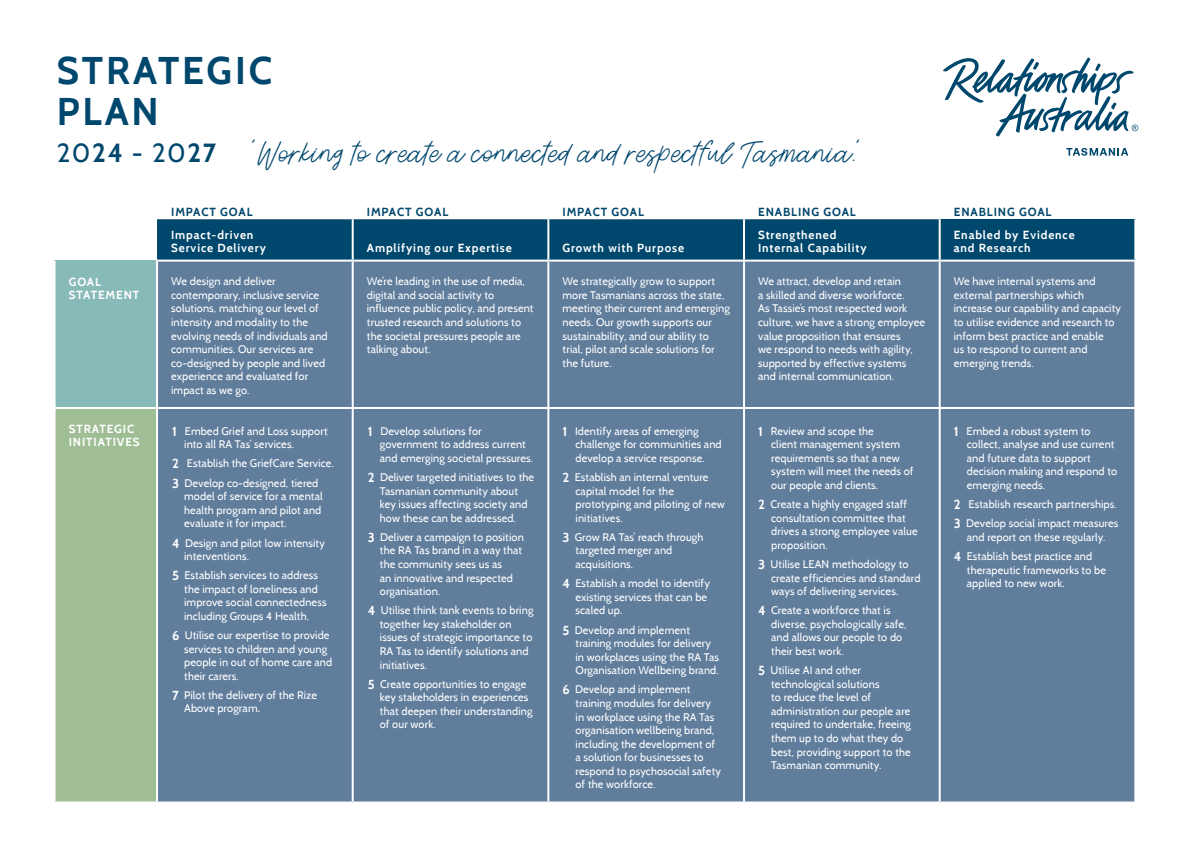
<style>
.page{position:relative;width:1191px;height:842px;background:#fff}
.page>*{position:absolute;margin:0;border:0;box-sizing:border-box;transform-origin:0 0}
.Heading_One{font:700 38.5px "Cabin";letter-spacing:.075em;color:#00476d}
.Heading_One-2{font:26.2px "Cabin";color:#00476d}
.Heading_One-3{font:25px "Aesthetik Script";letter-spacing:.025em;color:#00476d}
.Heading_One-4{font:700 11.7px/13px "Cabin";letter-spacing:.075em;color:#fff}
.Heading_One-5{font:700 11.7px "Cabin";letter-spacing:.075em;color:#00476d}
.Heading_One-6{font:11px/13.6px "Cabin";letter-spacing:.01em;color:#fff}
.s1{font-weight:700}
.s2{font-weight:700;font-size:13px}
</style>
<div class="page">
<div style="left:157px;top:219px;width:781px;height:41px;background:#00476d"></div>
<div style="left:939px;top:219px;width:196px;height:42px;background:#00476d"></div>
<div style="left:55px;top:261px;width:102px;height:147px;background:#88bab8"></div>
<div style="left:158px;top:262px;width:976px;height:539px;background:#607d9c"></div>
<div style="left:55px;top:408px;width:102px;height:394px;background:#9fbe96"></div>
<hr style="left:54px;top:261px;width:2px;height:146px;background:#fff">
<hr style="left:1134px;top:219px;width:2px;height:41px;background:#fff">
<hr style="left:352px;top:219px;width:2px;height:41px;background:#fff">
<hr style="left:547px;top:219px;width:2px;height:41px;background:#fff">
<hr style="left:743px;top:219px;width:2px;height:41px;background:#fff">
<hr style="left:938px;top:219px;width:2px;height:41px;background:#fff">
<svg style="left:55px;top:405px;width:1079px;height:6px;fill:#617e9c"></svg>
<hr style="left:54px;top:409px;width:2px;height:392px;background:#fff">
<hr style="left:54px;top:801px;width:102px;height:2px;background:#fff">
<hr style="left:939px;top:260px;width:197px;height:2px;background:#fff">
<hr style="left:156px;top:260px;width:197px;height:2px;background:#fff">
<hr style="left:156px;top:262px;width:2px;height:146px;background:#fff">
<hr style="left:156px;top:408px;width:2px;height:393px;background:#fff">
<hr style="left:156px;top:801px;width:197px;height:2px;background:#fff">
<hr style="left:352px;top:262px;width:2px;height:146px;background:#fff">
<hr style="left:352px;top:408px;width:2px;height:393px;background:#fff">
<hr style="left:547px;top:262px;width:2px;height:146px;background:#fff">
<hr style="left:547px;top:408px;width:2px;height:393px;background:#fff">
<hr style="left:743px;top:262px;width:2px;height:146px;background:#fff">
<hr style="left:938px;top:262px;width:2px;height:146px;background:#fff">
<hr style="left:743px;top:408px;width:2px;height:393px;background:#fff">
<hr style="left:938px;top:408px;width:2px;height:393px;background:#fff">
<svg style="left:943px;top:58px;width:195px;height:79px"></svg>
<svg style="left:1066px;top:148px;width:62px;height:8px"></svg>
<p class="Heading_One" style="left:57px;top:47px;width:217px">STRATEGIC</p>
<p class="Heading_One" style="left:57px;top:89px;width:104px">PLAN</p>
<p class="Heading_One-2" style="left:57px;top:136px;width:161px">20<span class="s1">24</span> - 20<span class="s1">27</span></p>
<p class="Heading_One-3" style="left:252px;top:135px;width:610px">'Working to create a connected and respectful Tasmania.'</p>
<p class="Heading_One-5" style="left:171px;top:205px;width:83px">IMPACT GOAL</p>
<p class="Heading_One-5" style="left:367px;top:205px;width:83px">IMPACT GOAL</p>
<p class="Heading_One-5" style="left:562px;top:205px;width:83px">IMPACT GOAL</p>
<p class="Heading_One-5" style="left:758px;top:205px;width:99px">ENABLING GOAL</p>
<p class="Heading_One-5" style="left:954px;top:205px;width:99px">ENABLING GOAL</p>
<p class="Heading_One-4" style="left:171px;top:228px;width:96px">Impact-driven<br>Service Delivery</p>
<p class="Heading_One-4" style="left:758px;top:228px;width:110px">Strengthened<br>Internal Capability</p>
<p class="Heading_One-4" style="left:954px;top:228px;width:122px">Enabled by Evidence and Research</p>
<p class="Heading_One-4" style="left:367px;top:241px;width:146px">Amplifying our Expertise</p>
<p class="Heading_One-4" style="left:562px;top:241px;width:123px">Growth with Purpose</p>
<p class="Heading_One-4" style="left:69px;top:275px;width:72px">GOAL<br>STATEMENT</p>
<p class="Heading_One-6" style="left:171px;top:275px;width:158px">We design and deliver contemporary, inclusive service solutions, matching our level of intensity and modality to the evolving needs of individuals and communities. Our services are co-designed by people and lived experience and evaluated for impact as we go.</p>
<p class="Heading_One-6" style="left:367px;top:275px;width:168px">We’re leading in the use of media, digital and social activity to influence public policy, and present trusted research and solutions to the societal pressures people are talking about.</p>
<p class="Heading_One-6" style="left:562px;top:275px;width:169px">We strategically grow to support more Tasmanians across the state, meeting their current and emerging needs. Our growth supports our sustainability, and our ability to trial, pilot and scale solutions for the future.</p>
<p class="Heading_One-6" style="left:758px;top:275px;width:168px">We attract, develop and retain<br>a skilled and diverse workforce.<br>As Tassie’s most respected work culture, we have a strong employee value proposition that ensures<br>we respond to needs with agility, supported by effective systems and internal communication.</p>
<p class="Heading_One-6" style="left:954px;top:275px;width:169px">We have internal systems and external partnerships which increase our capability and capacity to utilise evidence and research to inform best practice and enable<br>us to respond to current and emerging trends.</p>
<p class="Heading_One-4" style="left:69px;top:423px;width:73px">STRATEGIC<br>INITIATIVES</p>
<p class="Heading_One-6" style="left:184px;top:424px;width:145px;text-indent:-12px"><span class="s2">1</span> Embed Grief and Loss support into all RA Tas’ services.</p>
<p class="Heading_One-6" style="left:172px;top:457px;width:163px"><span class="s2">2</span> Establish the GriefCare Service.</p>
<p class="Heading_One-6" style="left:184px;top:476px;width:140px;text-indent:-12px"><span class="s2">3</span> Develop co-designed, tiered model of service for a mental health program and pilot and evaluate it for impact.</p>
<p class="Heading_One-6" style="left:184px;top:536px;width:142px;text-indent:-12px"><span class="s2">4</span> Design and pilot low intensity interventions.</p>
<p class="Heading_One-6" style="left:184px;top:569px;width:144px;text-indent:-12px"><span class="s2">5</span> Establish services to address the impact of loneliness and improve social connectedness including Groups 4 Health.</p>
<p class="Heading_One-6" style="left:184px;top:628px;width:149px;text-indent:-12px"><span class="s2">6</span> Utilise our expertise to provide services to children and young people in out of home care and their carers.</p>
<p class="Heading_One-6" style="left:184px;top:689px;width:134px;line-height:13.2px;text-indent:-12px"><span class="s2">7</span> Pilot the delivery of the Rize<br>Above program.</p>
<p class="Heading_One-6" style="left:380px;top:424px;width:155px;text-indent:-12px"><span class="s2">1</span> Develop solutions for government to address current and emerging societal pressures.</p>
<p class="Heading_One-6" style="left:368px;top:470px;width:168px;text-align:center"><span class="s2">2</span> Deliver targeted initiatives to the<br>Tasmanian community about<br>key issues affecting society and how these can be addressed.</p>
<p class="Heading_One-6" style="left:380px;top:530px;width:145px;text-indent:-12px"><span class="s2">3</span> Deliver a campaign to position the RA Tas brand in a way that the community sees us as<br>an innovative and respected organisation.</p>
<p class="Heading_One-6" style="left:380px;top:604px;width:155px;text-indent:-12px"><span class="s2">4</span> Utilise think tank events to bring together key stakeholder on issues of strategic importance to<br>RA Tas to identify solutions and initiatives.</p>
<p class="Heading_One-6" style="left:380px;top:677px;width:154px;text-indent:-12px"><span class="s2">5</span> Create opportunities to engage key stakeholders in experiences that deepen their understanding of our work.</p>
<p class="Heading_One-6" style="left:575px;top:424px;width:148px;text-indent:-13px"><span class="s2">1</span> Identify areas of emerging challenge for communities and develop a service response.</p>
<p class="Heading_One-6" style="left:575px;top:470px;width:151px;text-indent:-13px"><span class="s2">2</span> Establish an internal venture capital model for the prototyping and piloting of new initiatives.</p>
<p class="Heading_One-6" style="left:575px;top:530px;width:129px;text-indent:-13px"><span class="s2">3</span> Grow RA Tas’ reach through targeted merger and acquisitions.</p>
<p class="Heading_One-6" style="left:575px;top:576px;width:136px;text-indent:-13px"><span class="s2">4</span> Establish a model to identify existing services that can be scaled up.</p>
<p class="Heading_One-6" style="left:575px;top:623px;width:145px;text-indent:-13px"><span class="s2">5</span> Develop and implement training modules for delivery in workplaces using the RA Tas<br>Organisation Wellbeing brand.</p>
<p class="Heading_One-6" style="left:575px;top:683px;width:147px;text-indent:-13px"><span class="s2">6</span> Develop and implement training modules for delivery in workplace using the RA Tas organisation wellbeing brand, including the development of a solution for businesses to respond to psychosocial safety of the workforce.</p>
<p class="Heading_One-6" style="left:771px;top:424px;width:144px;text-indent:-13px"><span class="s2">1</span> Review and scope the<br>client management system requirements so that a new system will meet the needs of our people and clients.</p>
<p class="Heading_One-6" style="left:771px;top:497px;width:148px;text-indent:-13px"><span class="s2">2</span> Create a highly engaged staff consultation committee that drives a strong employee value proposition.</p>
<p class="Heading_One-6" style="left:771px;top:557px;width:151px;text-indent:-13px"><span class="s2">3</span> Utilise LEAN methodology to create efficiencies and standard ways of delivering services.</p>
<p class="Heading_One-6" style="left:771px;top:604px;width:137px;text-indent:-13px"><span class="s2">4</span> Create a workforce that is diverse, psychologically safe, and allows our people to do their best work.</p>
<p class="Heading_One-6" style="left:771px;top:663px;width:141px;text-indent:-13px"><span class="s2">5</span> Utilise AI and other technological solutions<br>to reduce the level of administration our people are required to undertake, freeing them up to do what they do best, providing support to the<br>Tasmanian community.</p>
<p class="Heading_One-6" style="left:967px;top:424px;width:152px;text-indent:-13px"><span class="s2">1</span> Embed a robust system to collect, analyse and use current and future data to support decision making and respond to emerging needs.</p>
<p class="Heading_One-6" style="left:954px;top:497px;width:164px"><span class="s2">2</span> Establish research partnerships.</p>
<p class="Heading_One-6" style="left:954px;top:517px;width:166px;text-align:center"><span class="s2">3</span> Develop social impact measures and report on these regularly.</p>
<p class="Heading_One-6" style="left:967px;top:549px;width:141px;text-indent:-13px"><span class="s2">4</span> Establish best practice and therapeutic frameworks to be applied to new work.</p>
</div>
